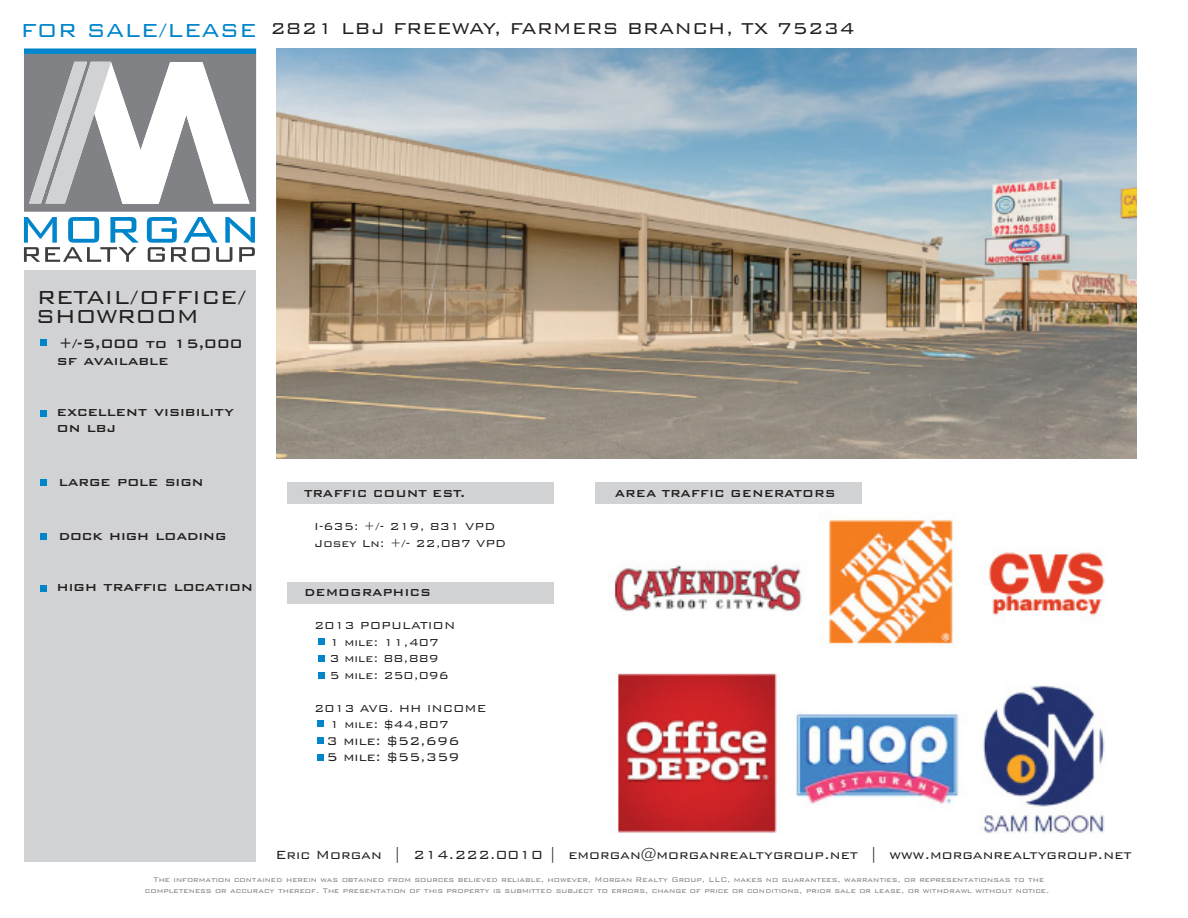
<style>
.page{position:relative;width:1188px;height:918px;background:#fff}
.page>*{position:absolute;margin:0;border:0;box-sizing:border-box;transform-origin:0 0}
.t1{font:300 25.2px "Bank Gothic BT";color:#231f20}
.t2{font:300 25.2px "Bank Gothic BT";color:#0084ca}
.t3{font:300 25.2px "Bank Gothic BT";letter-spacing:-.03em;color:#231f20}
.t4{font:300 21px "Bank Gothic BT";color:#231f20}
.t5{font:500 16.5px "Bank Gothic BT";color:#231f20}
.t6{font:300 15.75px "Bank Gothic BT";color:#231f20}
.t7{font:300 15px "Bank Gothic BT";color:#231f20}
.t8{font:300 13.5px "Bank Gothic BT";color:#231f20}
.t9{font:500 13.5px "Bank Gothic BT";color:#231f20}
.t10{font:300 9px "Bank Gothic";color:#808285}
</style>
<div class="page">
<div style="left:25px;top:270px;width:231px;height:592px;background:#d1d2d4"></div>
<svg style="left:24px;top:48px;width:232px;height:214px"></svg>
<img style="left:276px;top:49px;width:861px;height:410px">
<svg style="left:40px;top:340px;width:6px;height:6px"></svg>
<svg style="left:40px;top:410px;width:6px;height:6px"></svg>
<img style="left:614px;top:514px;width:491px;height:320px">
<svg style="left:40px;top:480px;width:6px;height:6px"></svg>
<svg style="left:40px;top:533px;width:6px;height:6px"></svg>
<div style="left:287px;top:582px;width:267px;height:21px;background:#d1d2d4"></div>
<svg style="left:40px;top:585px;width:6px;height:6px"></svg>
<div style="left:287px;top:482px;width:267px;height:22px;background:#d1d2d4"></div>
<svg style="left:318px;top:720px;width:6px;height:6px"></svg>
<svg style="left:318px;top:738px;width:6px;height:6px"></svg>
<svg style="left:318px;top:755px;width:6px;height:6px"></svg>
<div style="left:596px;top:482px;width:266px;height:22px;background:#d1d2d4"></div>
<svg style="left:318px;top:638px;width:6px;height:6px"></svg>
<svg style="left:318px;top:656px;width:6px;height:6px"></svg>
<svg style="left:318px;top:673px;width:6px;height:6px"></svg>
<p class="t2" style="left:20px;top:17px;width:238px">FOR SALE/LEASE</p>
<p class="t4" style="left:270px;top:17px;width:586px">2821 LBJ FREEWAY, FARMERS BRANCH, TX 75234</p>
<p class="t1" style="left:37px;top:284px;width:211px">RETAIL/OFFICE/</p>
<p class="t3" style="left:36px;top:304px;width:165px">SHOWROOM</p>
<p class="t5" style="left:59px;top:335px;width:185px">+/-5,000 to 15,000</p>
<p class="t5" style="left:57px;top:352px;width:113px">sf available</p>
<p class="t5" style="left:57px;top:403px;width:178px">excellent visibility</p>
<p class="t5" style="left:57px;top:419px;width:61px">on lbj</p>
<p class="t5" style="left:59px;top:473px;width:146px">large pole sign</p>
<p class="t5" style="left:59px;top:527px;width:169px">dock high loading</p>
<p class="t5" style="left:57px;top:578px;width:197px">high traffic location</p>
<p class="t9" style="left:304px;top:486px;width:162px">TRAFFIC COUNT EST.</p>
<p class="t8" style="left:314px;top:520px;width:182px">I-635: +/- 219, 831 VPD</p>
<p class="t8" style="left:314px;top:536px;width:193px">Josey Ln: +/- 22,087 VPD</p>
<p class="t9" style="left:304px;top:585px;width:128px">DEMOGRAPHICS</p>
<p class="t8" style="left:314px;top:619px;width:143px">2013 POPULATION</p>
<p class="t8" style="left:329px;top:635px;width:111px">1 mile: 11,407</p>
<p class="t8" style="left:329px;top:652px;width:111px">3 mile: 88,889</p>
<p class="t8" style="left:329px;top:668px;width:121px">5 mile: 250,096</p>
<p class="t8" style="left:314px;top:701px;width:173px">2013 AVG. HH INCOME</p>
<p class="t8" style="left:329px;top:718px;width:121px">1 mile: $44,807</p>
<p class="t7" style="left:327px;top:733px;width:134px">3 mile: $52,696</p>
<p class="t7" style="left:327px;top:749px;width:134px">5 mile: $55,359</p>
<p class="t9" style="left:615px;top:486px;width:223px">AREA TRAFFIC GENERATORS</p>
<p class="t6" style="left:275px;top:847px;width:858px">Eric Morgan | 214.222.0010 | emorgan@morganrealtygroup.net | www.morganrealtygroup.net</p>
<p class="t10" style="left:153px;top:873px;width:892px">The information contained herein was obtained from sources believed reliable, however, Morgan Realty Group, LLC, makes no guarantees, warranties, or representationsas to the</p>
<p class="t10" style="left:145px;top:884px;width:906px">completeness or accuracy thereof. The presentation of this property is submitted subject to errors, change of price or conditions, prior sale or lease, or withdrawl without notice.</p>
</div>
